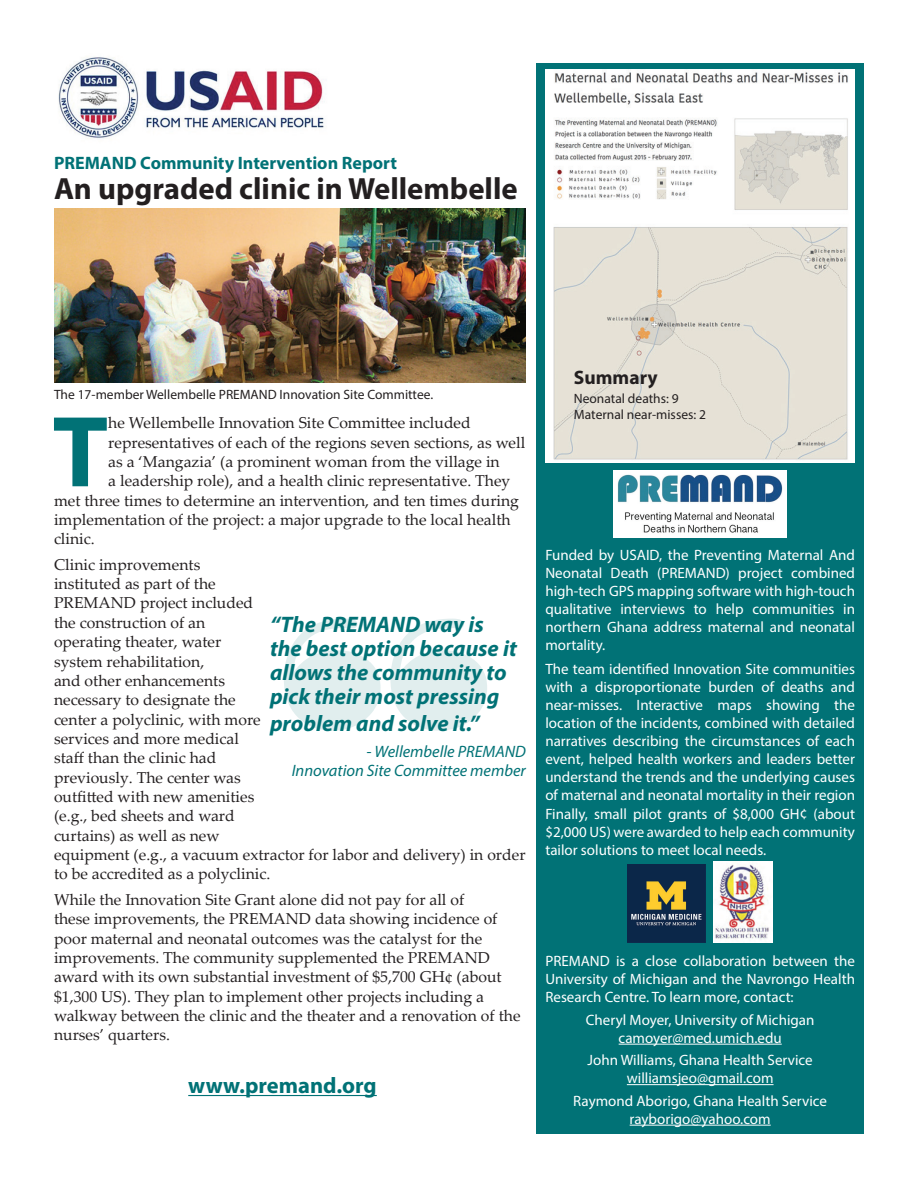
<style>
.page{position:relative;width:918px;height:1188px;background:#fff}
.page>*{position:absolute;margin:0;border:0;box-sizing:border-box;transform-origin:0 0}
.t1{font:700 101.85px "Myriad Pro";color:#017276}
.t2{font:700 30.75px "Myriad Pro";color:#231f20}
.t3{font:italic 700 22.5px/24px "Myriad Pro";color:#017276}
.t4{font:700 22.5px "Myriad Pro";color:#017276}
.t5{font:700 19.5px "Myriad Pro";color:#231f20}
.t6{font:700 18px "Myriad Pro";color:#017276}
.t7{font:italic 16.5px/19.8px "Myriad Pro";color:#017276;text-align:right}
.t8{font:15.75px/19.4px "Palatino Linotype";color:#231f20}
.t9{font:15px/18px "Myriad Pro";color:#fff;text-align:justify}
.t10{font:13.5px/16.2px "Myriad Pro";color:#231f20}
</style>
<div class="page">
<div style="left:536px;top:63px;width:328px;height:1071px;background:#017276"></div>
<img style="left:545px;top:70px;width:310px;height:392px">
<img style="left:58px;top:57px;width:266px;height:82px">
<img style="left:54px;top:209px;width:472px;height:174px">
<svg style="left:284px;top:619px;width:203px;height:112px"></svg>
<img style="left:614px;top:470px;width:173px;height:68px">
<hr style="left:619px;top:1044px;width:163px;height:1px;background:#fff">
<hr style="left:627px;top:1084px;width:147px;height:1px;background:#fff">
<hr style="left:630px;top:1125px;width:141px;height:1px;background:#fff">
<img style="left:628px;top:865px;width:77px;height:78px">
<img style="left:713px;top:862px;width:60px;height:81px">
<hr style="left:188px;top:1095px;width:189px;height:1px;background:#017276">
<p class="t6" style="left:54px;top:151px;width:345px">PREMAND Community Intervention Report</p>
<h2 class="t2" style="left:54px;top:169px;width:465px">An upgraded clinic in Wellembelle</h2>
<p class="t10" style="left:54px;top:386px;width:381px">The 17-member Wellembelle PREMAND Innovation Site Committee.</p>
<h1 class="t1" style="left:52px;top:386px;width:57px">T</h1>
<p class="t8" style="left:108px;top:413px;width:364px">he Wellembelle Innovation Site Committee included</p>
<p class="t8" style="left:108px;top:432px;width:419px">representatives of each of the regions seven sections, as well</p>
<p class="t8" style="left:108px;top:451px;width:393px">as a ‘Mangazia’ (a prominent woman from the village in</p>
<p class="t8" style="left:108px;top:471px;width:404px">a leadership role), and a health clinic representative. They</p>
<p class="t8" style="left:54px;top:490px;width:467px">met three times to determine an intervention, and ten times during</p>
<p class="t8" style="left:54px;top:509px;width:458px">implementation of the project: a major upgrade to the local health</p>
<p class="t8" style="left:54px;top:529px;width:42px">clinic.</p>
<p class="t8" style="left:54px;top:554px;width:473px">Clinic improvements<br>instituted as part of the<br>PREMAND project included<br>the construction of an<br>operating theater, water<br>system rehabilitation,<br>and other enhancements<br>necessary to designate the<br>center a polyclinic, with more<br>services and more medical<br>staff than the clinic had<br>previously. The center was<br>outfitted with new amenities<br>(e.g., bed sheets and ward<br>curtains) as well as new<br>equipment (e.g., a vacuum extractor for labor and delivery) in order to be accredited as a polyclinic.</p>
<p class="t8" style="left:54px;top:889px;width:468px">While the Innovation Site Grant alone did not pay for all of<br>these improvements, the PREMAND data showing incidence of poor maternal and neonatal outcomes was the catalyst for the improvements. The community supplemented the PREMAND award with its own substantial investment of $5,700 GH¢ (about $1,300 US). They plan to implement other projects including a walkway between the clinic and the theater and a renovation of the nurses’ quarters.</p>
<h3 class="t3" style="left:270px;top:612px;width:248px">“The PREMAND way is the best option because it allows the community to pick their most pressing</h3>
<h3 class="t3" style="left:270px;top:711px;width:211px">problem and solve it.”</h3>
<p class="t7" style="left:292px;top:741px;width:236px">- Wellembelle PREMAND<br>Innovation Site Committee member</p>
<h3 class="t4" style="left:188px;top:1071px;width:190px">www.premand.org</h3>
<p class="t5" style="left:574px;top:364px;width:85px">Summary</p>
<p class="t10" style="left:574px;top:390px;width:134px">Neonatal deaths: 9<br>Maternal near-misses: 2</p>
<p class="t9" style="left:545px;top:546px;width:311px">Funded by USAID, the Preventing Maternal And Neonatal Death (PREMAND) project combined high-tech GPS mapping software with high-touch qualitative interviews to help communities in northern Ghana address maternal and neonatal mortality.</p>
<p class="t9" style="left:545px;top:659px;width:311px">The team identified Innovation Site communities with a disproportionate burden of deaths and near-misses. Interactive maps showing the location of the incidents, combined with detailed narratives describing the circumstances of each event, helped health workers and leaders better understand the trends and the underlying causes of maternal and neonatal mortality in their region Finally, small pilot grants of $8,000 GH¢ (about $2,000 US) were awarded to help each community tailor solutions to meet local needs.</p>
<p class="t9" style="left:545px;top:952px;width:311px">PREMAND is a close collaboration between the University of Michigan and the Navrongo Health Research Centre. To learn more, contact:</p>
<p class="t9" style="left:586px;top:1010px;width:230px;text-align:center">Cheryl Moyer, University of Michigan camoyer@med.umich.edu</p>
<p class="t9" style="left:588px;top:1051px;width:227px;text-align:center">John Williams, Ghana Health Service williamsjeo@gmail.com</p>
<p class="t9" style="left:573px;top:1091px;width:255px;text-align:center">Raymond Aborigo, Ghana Health Service rayborigo@yahoo.com</p>
</div>
